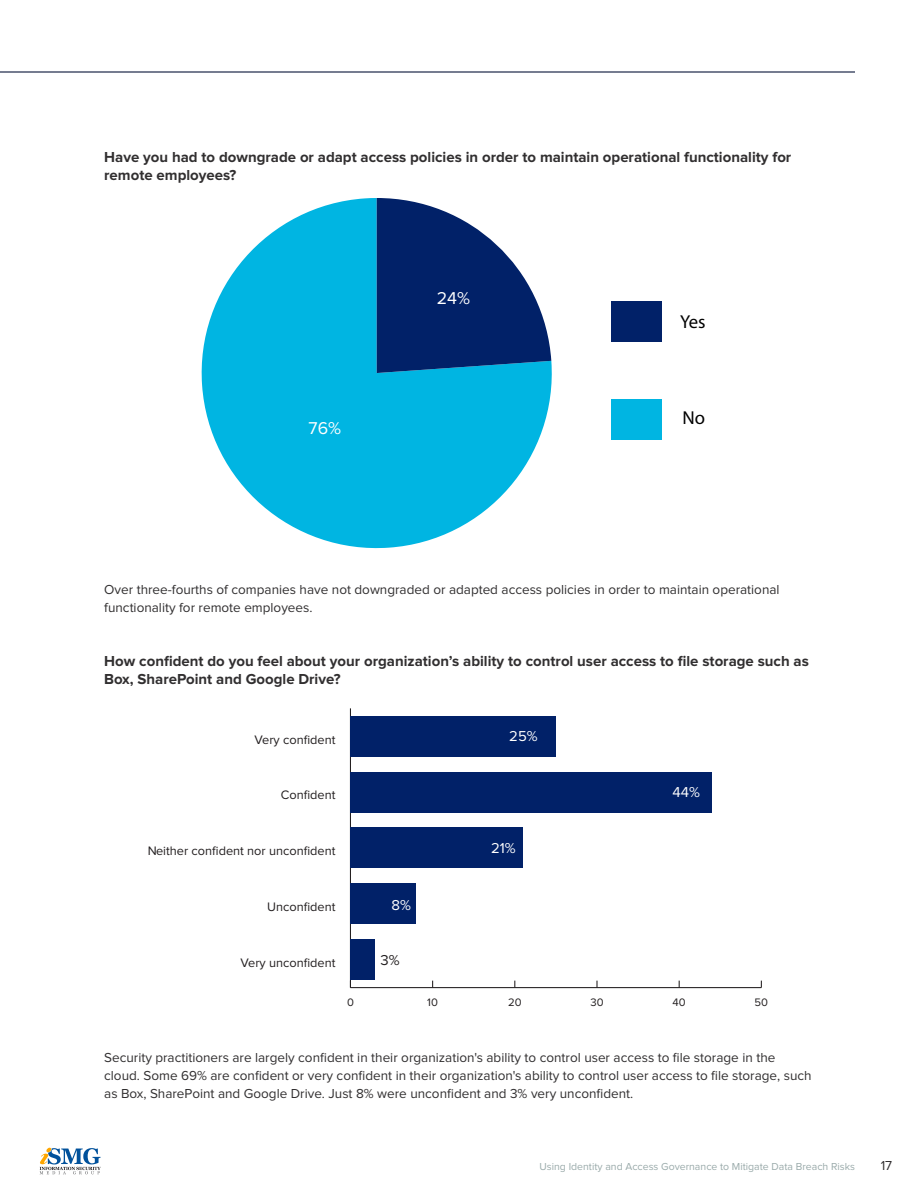
<style>
.page{position:relative;width:918px;height:1188px;background:#fff}
.page>*{position:absolute;margin:0;border:0;box-sizing:border-box;transform-origin:0 0}
.t1{font:18.75px "Myriad Pro";color:#000}
.t2{font:17.7px "Proxima Nova";color:#fff}
.survey_question{font:700 15px/18px "Proxima Nova";color:#312f30}
.t3{font:14.85px "Proxima Nova";color:#fff}
.t4{font:14.85px "Proxima Nova";color:#231f20}
.body{font:13.5px/18px "Proxima Nova";color:#312f30}
.t5{font:12.75px "Proxima Nova";color:#231f20}
.t6{font:11.25px "Proxima Nova";color:#231f20}
.t7{font:10.5px "Proxima Nova";color:#9aaaaa}
</style>
<div class="page">
<div style="left:612px;top:302px;width:50px;height:40px;background:#012168"></div>
<svg style="left:201px;top:198px;width:351px;height:351px;fill:#00b5e2"></svg>
<div style="left:612px;top:399px;width:50px;height:40px;background:#00b5e2"></div>
<svg style="left:377px;top:198px;width:174px;height:175px"></svg>
<hr style="left:350px;top:987px;width:411px;height:1px;background:#231f20">
<svg style="left:596px;top:981px;width:2px;height:6px"></svg>
<hr style="left:350px;top:708px;width:1px;height:280px;background:#231f20">
<div style="left:350px;top:716px;width:206px;height:40px;background:#012168"></div>
<div style="left:350px;top:772px;width:362px;height:40px;background:#012168"></div>
<div style="left:350px;top:828px;width:173px;height:40px;background:#012168"></div>
<div style="left:350px;top:884px;width:66px;height:40px;background:#012168"></div>
<div style="left:350px;top:940px;width:25px;height:40px;background:#012168"></div>
<svg style="left:39px;top:1148px;width:62px;height:26px"></svg>
<hr style="left:0;top:71px;width:855px;height:1px;background:#757c90">
<p class="survey_question" style="left:104px;top:149px;width:689px">Have you had to downgrade or adapt access policies in order to maintain operational functionality for remote employees?</p>
<h2 class="t2" style="left:309px;top:420px;width:34px">76%</h2>
<h2 class="t2" style="left:437px;top:290px;width:35px">24%</h2>
<h1 class="t1" style="left:680px;top:311px;width:27px">Yes</h1>
<h1 class="t1" style="left:683px;top:407px;width:24px">No</h1>
<p class="body" style="left:104px;top:581px;width:677px">Over three-fourths of companies have not downgraded or adapted access policies in order to maintain operational functionality for remote employees.</p>
<p class="survey_question" style="left:104px;top:653px;width:706px">How confident do you feel about your organization’s ability to control user access to file storage such as<br>Box, SharePoint and Google Drive?</p>
<p class="t5" style="left:255px;top:733px;width:82px">Very confident</p>
<p class="t3" style="left:509px;top:730px;width:30px">25%</p>
<p class="t5" style="left:281px;top:789px;width:56px">Confident</p>
<p class="t3" style="left:673px;top:785px;width:29px">44%</p>
<p class="t5" style="left:147px;top:845px;width:190px">Neither confident nor unconfident</p>
<p class="t3" style="left:491px;top:841px;width:26px">21%</p>
<p class="t5" style="left:267px;top:901px;width:70px">Unconfident</p>
<p class="t3" style="left:391px;top:898px;width:21px">8%</p>
<p class="t5" style="left:241px;top:957px;width:96px">Very unconfident</p>
<p class="t4" style="left:380px;top:953px;width:21px">3%</p>
<p class="t6" style="left:347px;top:998px;width:8px">0</p>
<p class="t6" style="left:427px;top:998px;width:12px">10</p>
<p class="t6" style="left:508px;top:998px;width:15px">20</p>
<p class="t6" style="left:590px;top:998px;width:15px">30</p>
<p class="t6" style="left:673px;top:998px;width:15px">40</p>
<p class="t6" style="left:755px;top:998px;width:15px">50</p>
<p class="body" style="left:104px;top:1049px;width:709px">Security practitioners are largely confident in their organization's ability to control user access to file storage in the cloud. Some 69% are confident or very confident in their organization's ability to control user access to file storage, such as Box, SharePoint and Google Drive. Just 8% were unconfident and 3% very unconfident.</p>
<p class="t7" style="left:540px;top:1162px;width:317px">Using Identity and Access Governance to Mitigate Data Breach Risks</p>
<p class="body" style="left:881px;top:1157px;width:13px">17</p>
</div>
